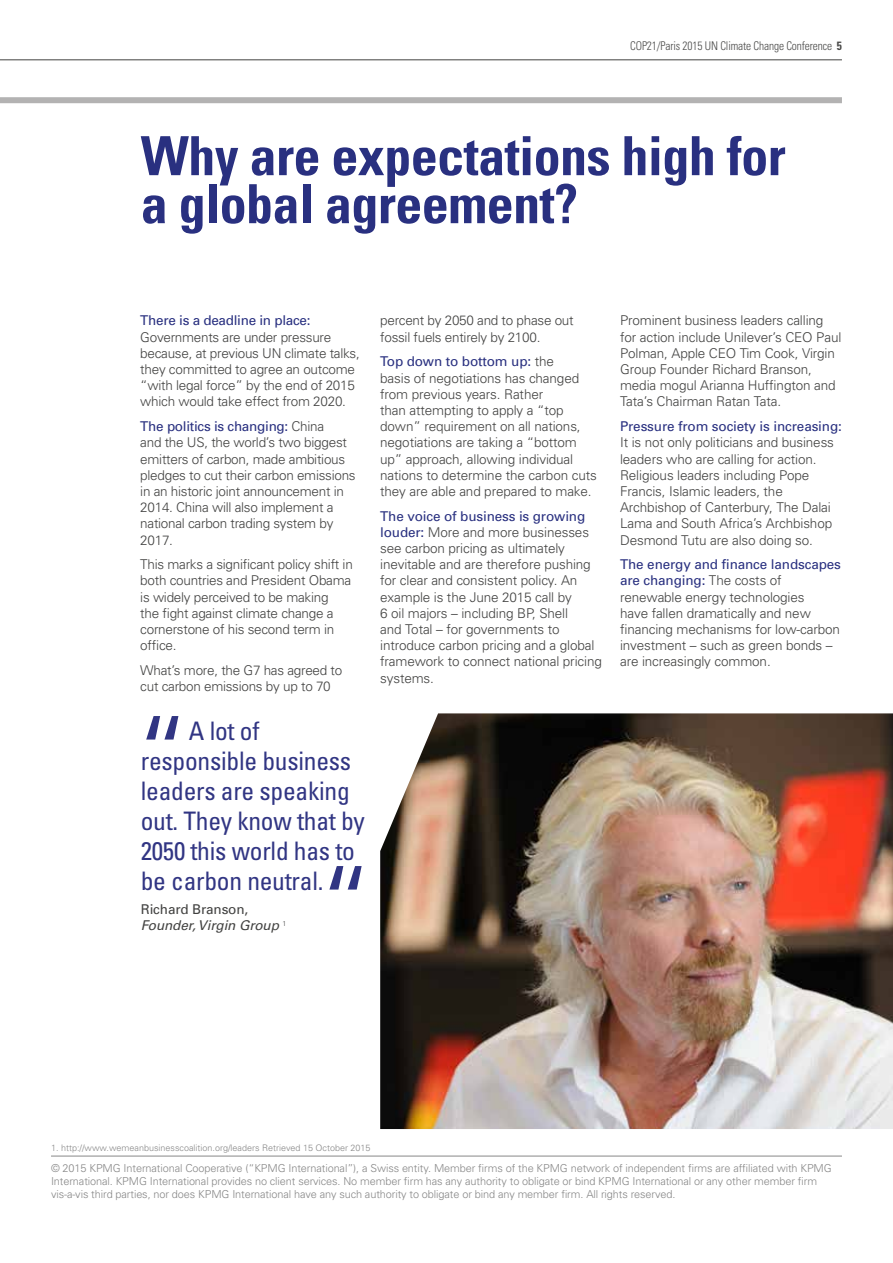
<style>
.page{position:relative;width:893px;height:1263px;background:#fff}
.page>*{position:absolute;margin:0;border:0;box-sizing:border-box;transform-origin:0 0}
.t1{font:700 condensed 54px/48px "Univers LT Std";letter-spacing:-.01em;color:#293080}
.t2{font:condensed 25.5px/30px "Univers";letter-spacing:-.01em;color:#313583}
.t3{font:300 13.5px/16.2px "Univers";letter-spacing:-.01em;color:#424241}
.t4{font:13.5px "Univers";letter-spacing:-.01em;color:#293080}
.t5{font:italic 13.5px "Univers LT Std";letter-spacing:-.01em;color:#424241}
.t6{font:13.5px "Univers";letter-spacing:-.01em;color:#424241}
.t7{font:300 condensed 12px "Univers LT Std";letter-spacing:-.01em;color:#4a4a49;scale:.95 1}
.t8{font:300 10.95px/13.2px "Univers";letter-spacing:-.01em;color:#878787}
.t9{font:300 9px "Univers";color:#878787}
.s1{font-weight:700}
.s2{font-weight:400;color:#293080}
</style>
<div class="page">
<hr style="left:0;top:60px;width:842px;height:1px;background:#424241">
<svg style="left:146px;top:716px;width:32px;height:23px"></svg>
<svg style="left:329px;top:866px;width:33px;height:23px"></svg>
<img style="left:380px;top:713px;width:513px;height:416px">
<div style="left:0;top:97px;width:842px;height:6px;background:#b3b2b2"></div>
<hr style="left:51px;top:1155px;width:791px;height:1px;background:#878787">
<p class="t7" style="left:630px;top:39px;width:224px">COP21/Paris 2015 UN Climate Change Conference <span class="s1">5</span></p>
<h1 class="t1" style="left:141px;top:132px;width:646px">Why are expectations high for a global agreement?</h1>
<p class="t4" style="left:140px;top:313px;width:172px">There is a deadline in place:</p>
<p class="t3" style="left:140px;top:329px;width:221px">Governments are under pressure because, at previous UN climate talks, they committed to agree an outcome “with legal force” by the end of 2015 which would take effect from 2020.</p>
<p class="t3" style="left:140px;top:418px;width:217px"><span class="s2">The politics is changing:</span> China<br>and the US, the world’s two biggest emitters of carbon, made ambitious pledges to cut their carbon emissions in an historic joint announcement in<br>2014. China will also implement a national carbon trading system by<br>2017.</p>
<p class="t3" style="left:140px;top:556px;width:214px">This marks a significant policy shift in both countries and President Obama is widely perceived to be making<br>the fight against climate change a cornerstone of his second term in office.</p>
<p class="t3" style="left:140px;top:662px;width:203px">What’s more, the G7 has agreed to cut carbon emissions by up to 70</p>
<h2 class="t2" style="left:141px;top:715px;width:226px;text-indent:48px">A lot of responsible business leaders are speaking out. They know that by<br>2050 this world has to be carbon neutral.</h2>
<p class="t6" style="left:141px;top:902px;width:109px">Richard Branson,</p>
<p class="t5" style="left:141px;top:918px;width:147px">Founder, Virgin Group <sup>1</sup></p>
<p class="t3" style="left:380px;top:312px;width:195px">percent by 2050 and to phase out fossil fuels entirely by 2100.</p>
<p class="t3" style="left:380px;top:353px;width:218px"><span class="s2">Top down to bottom up:</span> the<br>basis of negotiations has changed from previous years. Rather<br>than attempting to apply a “top down” requirement on all nations, negotiations are taking a “bottom up” approach, allowing individual nations to determine the carbon cuts they are able and prepared to make.</p>
<p class="t3" style="left:380px;top:508px;width:223px"><span class="s2">The voice of business is growing louder:</span> More and more businesses see carbon pricing as ultimately inevitable and are therefore pushing for clear and consistent policy. An example is the June 2015 call by<br>6 oil majors – including BP, Shell<br>and Total – for governments to introduce carbon pricing and a global framework to connect national pricing systems.</p>
<p class="t3" style="left:620px;top:312px;width:223px">Prominent business leaders calling for action include Unilever’s CEO Paul Polman, Apple CEO Tim Cook, Virgin Group Founder Richard Branson, media mogul Arianna Huffington and Tata’s Chairman Ratan Tata.</p>
<p class="t4" style="left:620px;top:418px;width:223px">Pressure from society is increasing:</p>
<p class="t3" style="left:620px;top:434px;width:215px">It is not only politicians and business leaders who are calling for action.<br>Religious leaders including Pope Francis, Islamic leaders, the Archbishop of Canterbury, The Dalai Lama and South Africa’s Archbishop Desmond Tutu are also doing so.</p>
<p class="t3" style="left:620px;top:556px;width:222px"><span class="s2">The energy and finance landscapes are changing:</span> The costs of renewable energy technologies<br>have fallen dramatically and new financing mechanisms for low-carbon investment – such as green bonds – are increasingly common.</p>
<p class="t9" style="left:51px;top:1142px;width:321px">1. http://www.wemeanbusinesscoalition.org/leaders Retrieved 15 October 2015</p>
<p class="t8" style="left:51px;top:1161px;width:782px">© 2015 KPMG International Cooperative (“KPMG International”), a Swiss entity. Member firms of the KPMG network of independent firms are affiliated with KPMG<br>International. KPMG International provides no client services. No member firm has any authority to obligate or bind KPMG International or any other member firm vis-a-vis third parties, nor does KPMG International have any such authority to obligate or bind any member firm. All rights reserved.</p>
</div>
